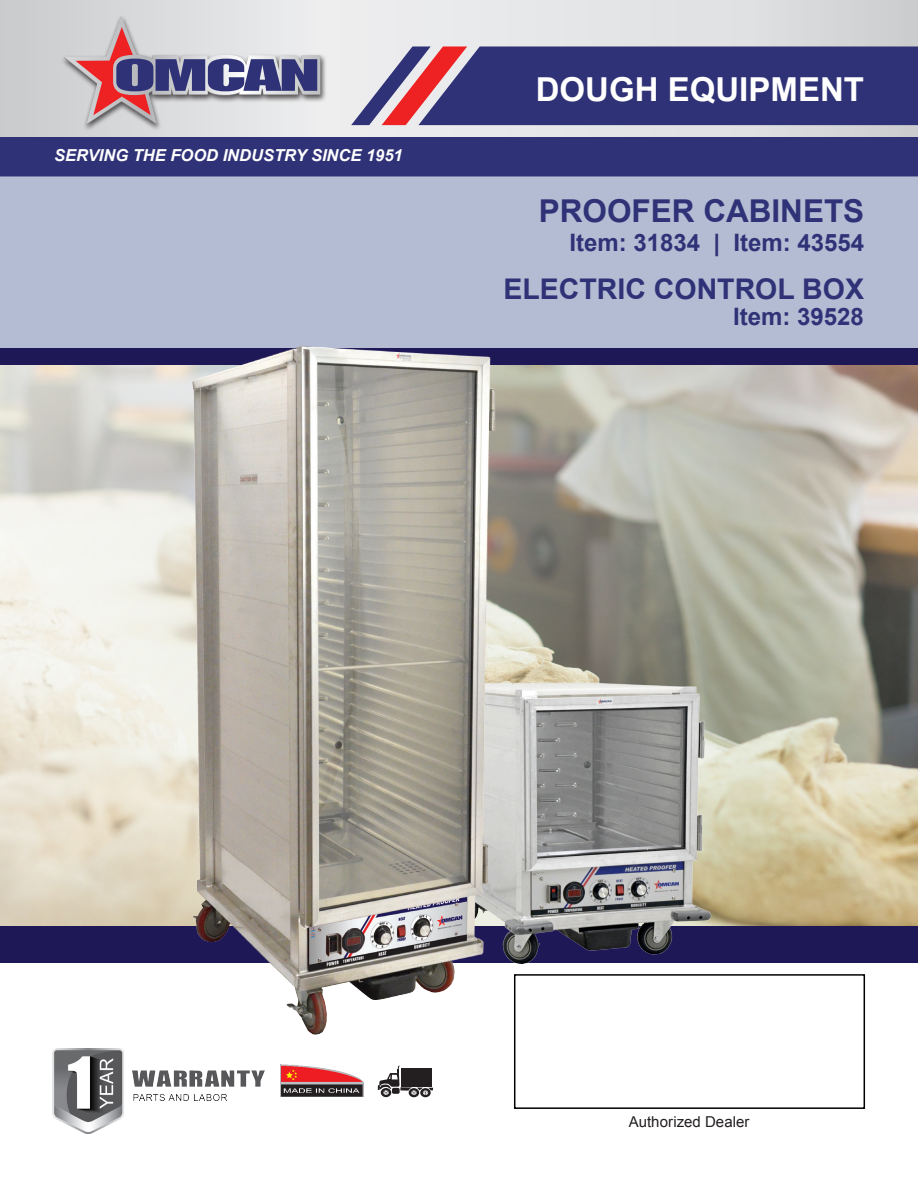
<style>
.page{position:relative;width:918px;height:1188px;background:#fff}
.page>*{position:absolute;margin:0;border:0;box-sizing:border-box;transform-origin:0 0}
.t1{font:700 33px "Arial";color:#fff}
.t2{font:700 31.5px "Arial";color:#2f3276}
.t3{font:700 28.5px "Arial";color:#2f3276}
.t4{font:700 24px "Arial";color:#2f3276}
.t5{font:italic 700 16.5px "Arial";color:#fff}
.t6{font:15px "Arial";letter-spacing:.005em;color:#231f20}
</style>
<div class="page">
<img style="left:0;top:364px;width:918px;height:563px">
<div style="left:0;top:927px;width:918px;height:36px;background:#1f1857"></div>
<svg style="left:0;top:0;width:918px;height:137px;background:#dddee0"></svg>
<div style="left:0;top:137px;width:918px;height:39px;background:#2f3276"></div>
<svg style="left:351px;top:46px;width:567px;height:79px;background:#4a447e"></svg>
<div style="left:61px;top:14px;width:266px;height:118px;background:#231f20;opacity:.75"></div>
<svg style="left:64px;top:16px;width:256px;height:109px;background:#b7acba"></svg>
<div style="left:0;top:176px;width:918px;height:172px;background:#b4bcd4"></div>
<div style="left:0;top:348px;width:918px;height:16px;background:#1f1857"></div>
<div style="left:514px;top:974px;width:351px;height:135px;border:2px solid #000"></div>
<svg style="left:381px;top:1088px;width:10px;height:9px"></svg>
<div style="left:409px;top:1088px;width:10px;height:9px;background:#231f20;border-radius:50%"></div>
<svg style="left:420px;top:1088px;width:11px;height:9px"></svg>
<svg style="left:378px;top:1065px;width:55px;height:30px"></svg>
<img style="left:281px;top:1065px;width:83px;height:31px">
<img style="left:53px;top:1049px;width:212px;height:85px">
<img style="left:539px;top:663px;width:195px;height:292px">
<img style="left:154px;top:341px;width:385px;height:705px">
<p class="t5" style="left:54px;top:145px;width:350px">SERVING THE FOOD INDUSTRY SINCE 1951</p>
<p class="t1" style="left:536px;top:68px;width:330px">DOUGH EQUIPMENT</p>
<p class="t2" style="left:539px;top:190px;width:327px">PROOFER CABINETS</p>
<p class="t4" style="left:569px;top:227px;width:296px">Item: 31834 | Item: 43554</p>
<p class="t3" style="left:504px;top:270px;width:362px">ELECTRIC CONTROL BOX</p>
<p class="t4" style="left:733px;top:300px;width:132px">Item: 39528</p>
<p class="t6" style="left:629px;top:1112px;width:122px">Authorized Dealer</p>
</div>
